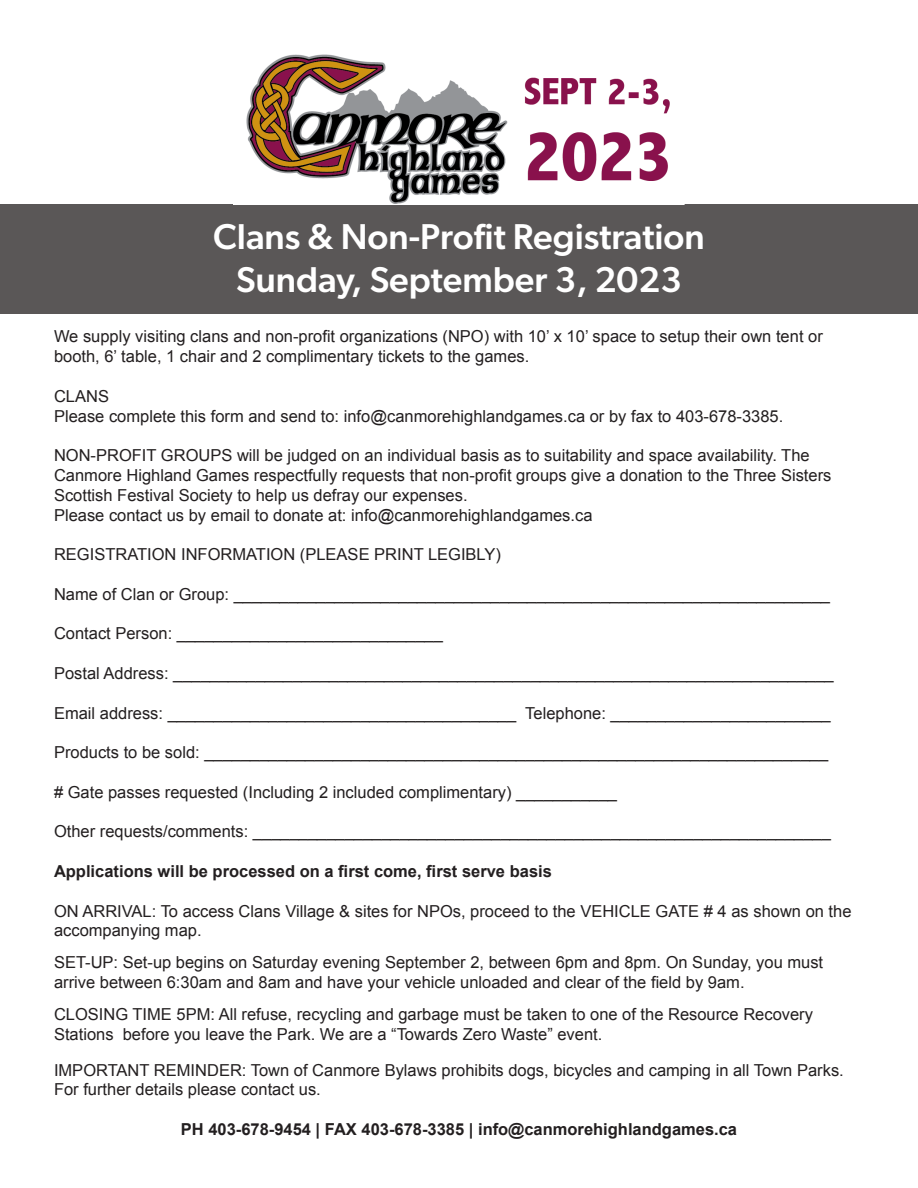
<style>
.page{position:relative;width:918px;height:1188px;background:#fff}
.page>*{position:absolute;margin:0;border:0;box-sizing:border-box;transform-origin:0 0}
.t1{font:500 36px "Gibson";color:#fff}
.t2{font:16.5px/19.8px "Arial";color:#231f20}
.t3{font:700 16.5px "Arial";color:#231f20}
</style>
<div class="page">
<div style="left:0;top:204px;width:918px;height:110px;background:#5a5757"></div>
<img style="left:246px;top:54px;width:424px;height:150px">
<p class="t1" style="left:213px;top:215px;width:493px">Clans &amp; Non-Profit Registration</p>
<p class="t1" style="left:236px;top:258px;width:448px">Sunday, September 3, 2023</p>
<p class="t2" style="left:54px;top:327px;width:770px">We supply visiting clans and non-profit organizations (NPO) with 10’ x 10’ space to setup their own tent or booth, 6’ table, 1 chair and 2 complimentary tickets to the games.</p>
<p class="t2" style="left:54px;top:386px;width:57px">CLANS</p>
<p class="t2" style="left:54px;top:406px;width:731px">Please complete this form and send to: info@canmorehighlandgames.ca or by fax to 403-678-3385.</p>
<p class="t2" style="left:54px;top:446px;width:779px">NON-PROFIT GROUPS will be judged on an individual basis as to suitability and space availability. The<br>Canmore Highland Games respectfully requests that non-profit groups give a donation to the Three Sisters<br>Scottish Festival Society to help us defray our expenses.</p>
<p class="t2" style="left:54px;top:505px;width:540px">Please contact us by email to donate at: info@canmorehighlandgames.ca</p>
<p class="t2" style="left:54px;top:545px;width:449px">REGISTRATION INFORMATION (PLEASE PRINT LEGIBLY)</p>
<p class="t2" style="left:54px;top:584px;width:778px">Name of Clan or Group: _________________________________________________________________</p>
<p class="t2" style="left:54px;top:624px;width:390px">Contact Person: _____________________________</p>
<p class="t2" style="left:54px;top:664px;width:781px">Postal Address: ________________________________________________________________________</p>
<p class="t2" style="left:54px;top:703px;width:778px">Email address: ______________________________________ Telephone: ________________________</p>
<p class="t2" style="left:54px;top:743px;width:776px">Products to be sold: ____________________________________________________________________</p>
<p class="t2" style="left:54px;top:782px;width:565px"># Gate passes requested (Including 2 included complimentary) ___________</p>
<p class="t2" style="left:54px;top:822px;width:778px">Other requests/comments: _______________________________________________________________</p>
<p class="t3" style="left:54px;top:860px;width:499px">Applications will be processed on a first come, first serve basis</p>
<p class="t2" style="left:54px;top:901px;width:799px">ON ARRIVAL: To access Clans Village &amp; sites for NPOs, proceed to the VEHICLE GATE # 4 as shown on the accompanying map.</p>
<p class="t2" style="left:54px;top:953px;width:771px">SET-UP: Set-up begins on Saturday evening September 2, between 6pm and 8pm. On Sunday, you must arrive between 6:30am and 8am and have your vehicle unloaded and clear of the field by 9am.</p>
<p class="t2" style="left:54px;top:1004px;width:761px">CLOSING TIME 5PM: All refuse, recycling and garbage must be taken to one of the Resource Recovery<br>Stations before you leave the Park. We are a “Towards Zero Waste” event.</p>
<p class="t2" style="left:54px;top:1060px;width:791px">IMPORTANT REMINDER: Town of Canmore Bylaws prohibits dogs, bicycles and camping in all Town Parks.<br>For further details please contact us.</p>
<p class="t3" style="left:181px;top:1118px;width:558px">PH 403-678-9454 | FAX 403-678-3385 | info@canmorehighlandgames.ca</p>
</div>
